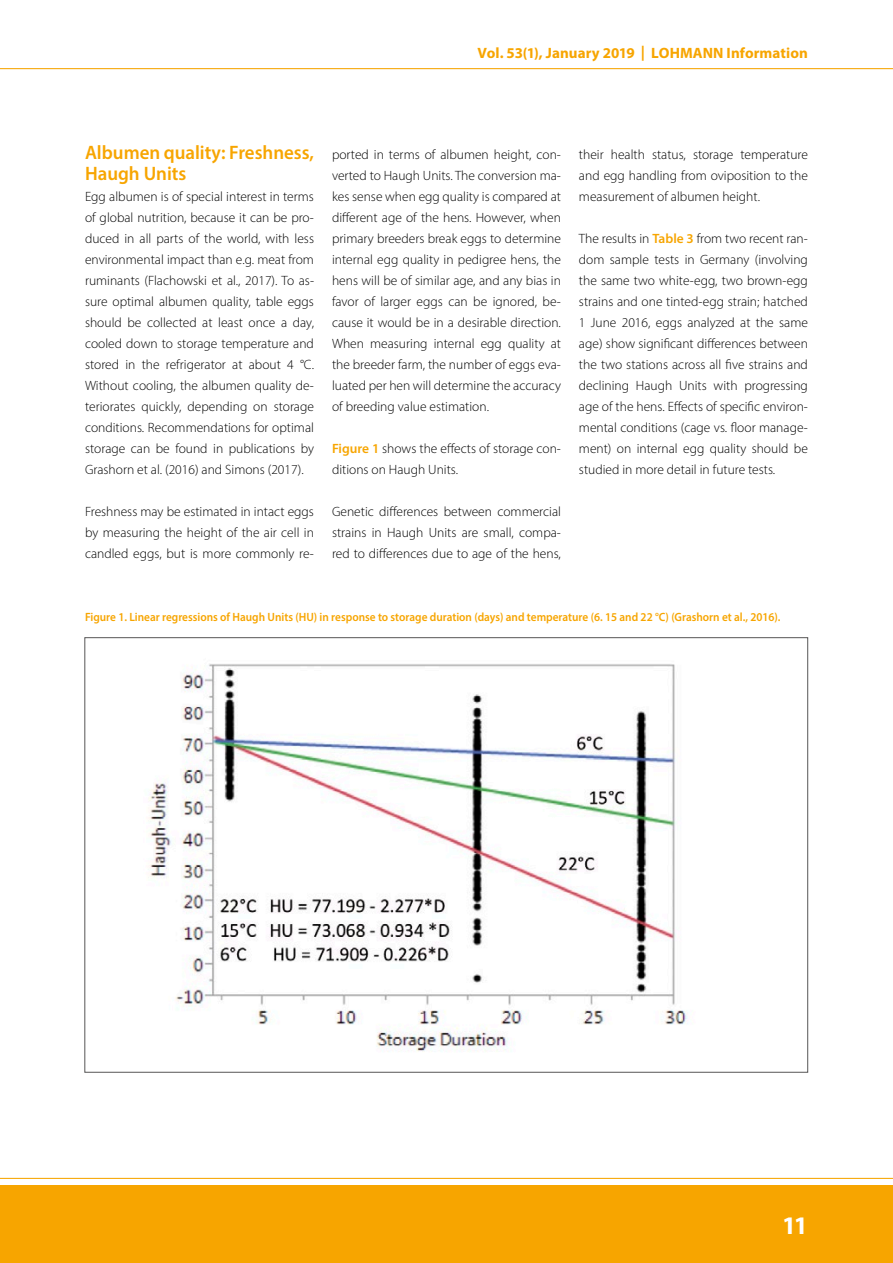
<style>
.page{position:relative;width:893px;height:1263px;background:#fff}
.page>*{position:absolute;margin:0;border:0;box-sizing:border-box;transform-origin:0 0}
.t1{font:700 25.35px "Myriad Pro";color:#fff}
.t2{font:600 19.5px/21px "Myriad Pro";color:#f7a500}
.t3{font:700 15px "Myriad Pro";letter-spacing:.005em;color:#f7a500}
.t4{font:300 13.5px/21px "Myriad Pro";color:#000;text-align:justify}
.t5{font:600 12px "Myriad Pro";color:#f7a500;scale:.94 1}
.s1{font-weight:600;color:#f7a500}
</style>
<div class="page">
<hr style="left:0;top:1178px;width:893px;height:1px;background:#f7a500">
<div style="left:0;top:1186px;width:893px;height:77px;background:#f7a500"></div>
<hr style="left:0;top:68px;width:893px;height:1px;background:#f7a500">
<img style="left:148px;top:664px;width:540px;height:388px">
<p class="t3" style="left:478px;top:43px;width:332px">Vol. 53(1), January 2019 | LOHMANN Information</p>
<h2 class="t2" style="left:85px;top:141px;width:230px">Albumen quality: Freshness,<br>Haugh Units</h2>
<p class="t4" style="left:85px;top:186px;width:230px">Egg albumen is of special interest in terms of global nutrition, because it can be pro&shy;duced in all parts of the world, with less environmental impact than e.g. meat from ruminants (Flachowski et al., 2017). To as&shy;sure optimal albumen quality, table eggs should be collected at least once a day, cooled down to storage temperature and stored in the refrigerator at about 4 °C.<br>Without cooling, the albumen quality de&shy;teriorates quickly, depending on storage conditions. Recommendations for optimal storage can be found in publications by Grashorn et al. (2016) and Simons (2017).</p>
<p class="t4" style="left:85px;top:501px;width:230px">Freshness may be estimated in intact eggs by measuring the height of the air cell in candled eggs, but is more commonly re-</p>
<p class="t4" style="left:332px;top:144px;width:230px">ported in terms of albumen height, con&shy;verted to Haugh Units. The conversion ma&shy;kes sense when egg quality is compared at different age of the hens. However, when primary breeders break eggs to determine internal egg quality in pedigree hens, the hens will be of similar age, and any bias in favor of larger eggs can be ignored, be&shy;cause it would be in a desirable direction.<br>When measuring internal egg quality at the breeder farm, the number of eggs eva&shy;luated per hen will determine the accuracy of breeding value estimation.</p>
<p class="t4" style="left:332px;top:438px;width:230px"><span class="s1">Figure 1</span> shows the effects of storage con&shy;ditions on Haugh Units.</p>
<p class="t4" style="left:332px;top:501px;width:230px">Genetic differences between commercial strains in Haugh Units are small, compa&shy;red to differences due to age of the hens,</p>
<p class="t4" style="left:579px;top:144px;width:230px">their health status, storage temperature and egg handling from oviposition to the measurement of albumen height.</p>
<p class="t4" style="left:579px;top:228px;width:230px">The results in <span class="s1">Table 3</span> from two recent ran&shy;dom sample tests in Germany (involving the same two white-egg, two brown-egg strains and one tinted-egg strain; hatched 1 June 2016, eggs analyzed at the same age) show significant differences between the two stations across all five strains and declining Haugh Units with progressing age of the hens. Effects of specific environ&shy;mental conditions (cage vs. floor manage&shy;ment) on internal egg quality should be studied in more detail in future tests.</p>
<p class="t5" style="left:85px;top:609px;width:741px">Figure 1. Linear regressions of Haugh Units (HU) in response to storage duration (days) and temperature (6. 15 and 22 °C) (Grashorn et al., 2016).</p>
<h1 class="t1" style="left:782px;top:1209px;width:27px">11</h1>
</div>
